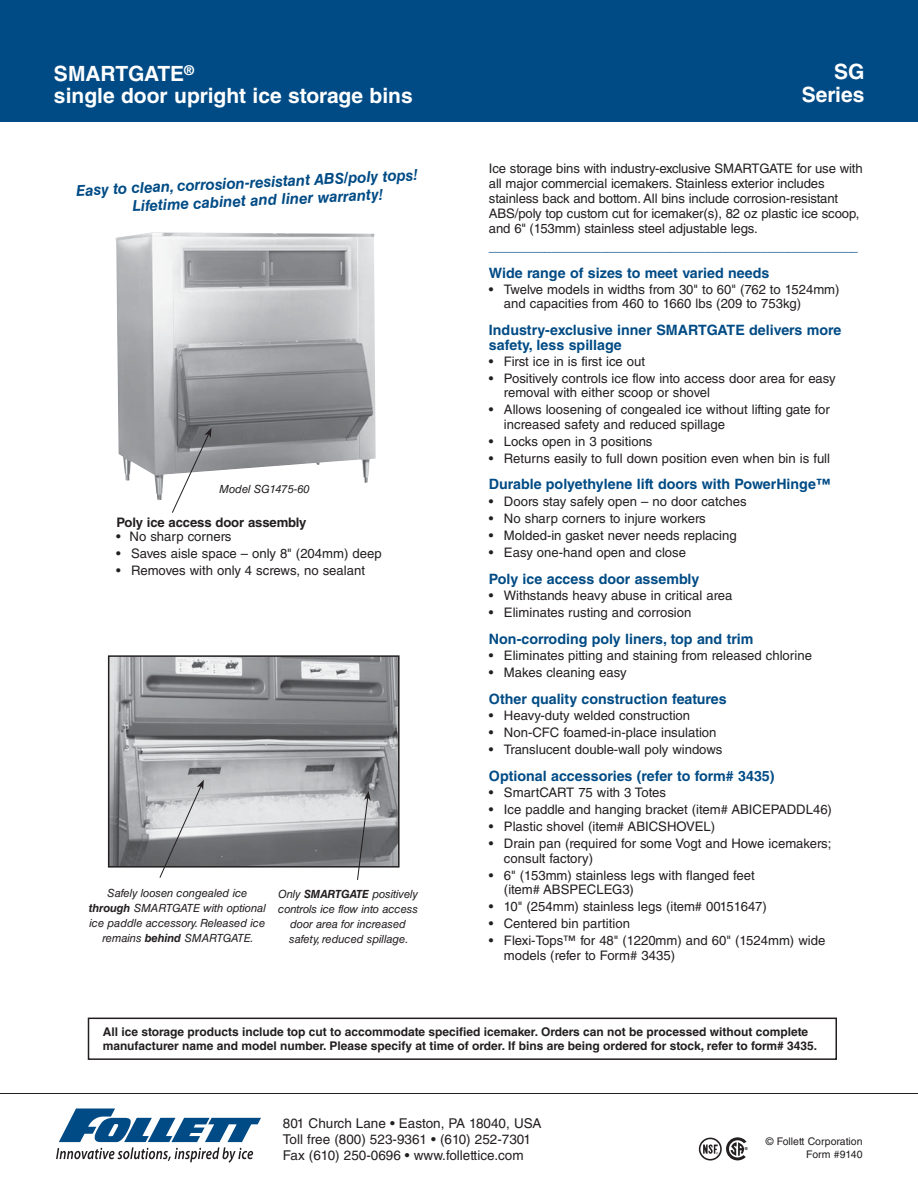
<style>
.page{position:relative;width:918px;height:1188px;background:#fff}
.page>*{position:absolute;margin:0;border:0;box-sizing:border-box;transform-origin:0 0}
.t1{font:700 21px/22.5px "Helvetica LT Std";color:#fff}
.t2{font:italic 700 15px/18px "Helvetica LT Std";color:#004b85}
.t3{font:700 14.25px/15px "Helvetica LT Std";color:#004b85}
.t4{font:13.5px/16.2px "Helvetica LT Std";color:#231f20}
.t5{font:13.2px/14.2px "Helvetica LT Std";color:#231f20}
.t6{font:700 13.2px "Helvetica LT Std";letter-spacing:-.01em;color:#231f20}
.t7{font:12.75px "Helvetica LT Std";color:#004b85}
.t8{font:700 12px/14.4px "Helvetica LT Std";color:#231f20}
.t9{font:italic 11.25px/15px "Helvetica LT Std";letter-spacing:-.01em;color:#231f20;text-align:center}
.t10{font:10.5px/12.6px "Helvetica LT Std";color:#231f20;text-align:right}
.t11{font:700 3.9px "Helvetica";color:#231f20}
.s1{font-weight:700}
</style>
<div class="page">
<img style="left:116px;top:232px;width:260px;height:268px">
<hr style="left:0;top:1093px;width:918px;height:1px;background:#231f20">
<svg style="left:171px;top:428px;width:41px;height:85px"></svg>
<div style="left:0;top:0;width:918px;height:122px;background:#004b85"></div>
<img style="left:111px;top:658px;width:286px;height:207px">
<div style="left:108px;top:655px;width:292px;height:213px;border:2px solid #231f20"></div>
<svg style="left:357px;top:791px;width:14px;height:89px"></svg>
<svg style="left:159px;top:780px;width:45px;height:98px"></svg>
<svg style="left:56px;top:1108px;width:205px;height:55px"></svg>
<svg style="left:699px;top:1138px;width:23px;height:23px"></svg>
<div style="left:726px;top:1137px;width:23px;height:23px;border:3px solid #231f20;border-radius:50%"></div>
<svg style="left:731px;top:1138px;width:18px;height:23px"></svg>
<div style="left:88px;top:1018px;width:749px;height:42px;border:2px solid #231f20"></div>
<h1 class="t1" style="left:54px;top:65px;width:360px">SMARTGATE<sup>®<br></sup>single door upright ice storage bins</h1>
<h1 class="t1" style="left:802px;top:63px;width:64px;text-align:right">SG<br>Series</h1>
<p class="t2" style="left:131px;top:181px;width:288px;text-indent:-56px;rotate:-3deg">Easy to clean, corrosion-resistant ABS/poly tops!<br>Lifetime cabinet and liner warranty!</p>
<p class="t9" style="left:219px;top:483px;width:92px">Model SG1475-60</p>
<p class="t6" style="left:117px;top:517px;width:192px">Poly ice access door assembly</p>
<p class="t5" style="left:116px;top:531px;width:117px">• No sharp corners</p>
<p class="t5" style="left:116px;top:548px;width:267px">• Saves aisle space – only 8" (204mm) deep</p>
<p class="t5" style="left:116px;top:565px;width:250px">• Removes with only 4 screws, no sealant</p>
<p class="t9" style="left:89px;top:887px;width:178px">Safely loosen congealed ice <span class="s1">through</span> SMARTGATE with optional ice paddle accessory. Released ice remains <span class="s1">behind</span> SMARTGATE.</p>
<p class="t9" style="left:278px;top:888px;width:141px">Only <span class="s1">SMARTGATE</span> positively controls ice flow into access door area for increased safety, reduced spillage.</p>
<p class="t5" style="left:489px;top:162px;width:375px;line-height:15px">Ice storage bins with industry-exclusive SMARTGATE for use with all major commercial icemakers. Stainless exterior includes stainless back and bottom. All bins include corrosion-resistant ABS/poly top custom cut for icemaker(s), 82 oz plastic ice scoop, and 6" (153mm) stainless steel adjustable legs.</p>
<p class="t7" style="left:489px;top:242px;width:371px">_____________________________________________________</p>
<p class="t3" style="left:489px;top:267px;width:282px">Wide range of sizes to meet varied needs</p>
<p class="t5" style="left:504px;top:284px;width:337px;text-indent:-15px">• Twelve models in widths from 30" to 60" (762 to 1524mm) and capacities from 460 to 1660 lbs (209 to 753kg)</p>
<p class="t3" style="left:489px;top:324px;width:354px">Industry-exclusive inner SMARTGATE delivers more safety, less spillage</p>
<p class="t5" style="left:489px;top:356px;width:158px">• First ice in is first ice out</p>
<p class="t5" style="left:504px;top:373px;width:333px;text-indent:-15px">• Positively controls ice flow into access door area for easy removal with either scoop or shovel</p>
<p class="t5" style="left:504px;top:404px;width:327px;text-indent:-15px">• Allows loosening of congealed ice without lifting gate for increased safety and reduced spillage</p>
<p class="t5" style="left:489px;top:436px;width:165px">• Locks open in 3 positions</p>
<p class="t5" style="left:489px;top:453px;width:343px">• Returns easily to full down position even when bin is full</p>
<p class="t3" style="left:489px;top:479px;width:343px">Durable polyethylene lift doors with PowerHinge™</p>
<p class="t5" style="left:489px;top:495px;width:259px">• Doors stay safely open – no door catches</p>
<p class="t5" style="left:489px;top:513px;width:218px">• No sharp corners to injure workers</p>
<p class="t5" style="left:489px;top:530px;width:249px">• Molded-in gasket never needs replacing</p>
<p class="t5" style="left:489px;top:547px;width:199px">• Easy one-hand open and close</p>
<p class="t3" style="left:489px;top:573px;width:212px">Poly ice access door assembly</p>
<p class="t5" style="left:489px;top:590px;width:245px">• Withstands heavy abuse in critical area</p>
<p class="t5" style="left:489px;top:607px;width:204px">• Eliminates rusting and corrosion</p>
<p class="t3" style="left:489px;top:633px;width:266px">Non-corroding poly liners, top and trim</p>
<p class="t5" style="left:489px;top:650px;width:325px">• Eliminates pitting and staining from released chlorine</p>
<p class="t5" style="left:489px;top:667px;width:139px">• Makes cleaning easy</p>
<p class="t3" style="left:489px;top:693px;width:239px">Other quality construction features</p>
<p class="t5" style="left:489px;top:710px;width:203px">• Heavy-duty welded construction</p>
<p class="t5" style="left:489px;top:727px;width:229px">• Non-CFC foamed-in-place insulation</p>
<p class="t5" style="left:489px;top:744px;width:235px">• Translucent double-wall poly windows</p>
<p class="t3" style="left:489px;top:770px;width:287px">Optional accessories (refer to form# 3435)</p>
<p class="t5" style="left:489px;top:787px;width:178px">• SmartCART 75 with 3 Totes</p>
<p class="t5" style="left:489px;top:804px;width:345px">• Ice paddle and hanging bracket (item# ABICEPADDL46)</p>
<p class="t5" style="left:489px;top:821px;width:228px">• Plastic shovel (item# ABICSHOVEL)</p>
<p class="t5" style="left:504px;top:838px;width:329px;text-indent:-15px">• Drain pan (required for some Vogt and Howe icemakers; consult factory)</p>
<p class="t5" style="left:504px;top:870px;width:252px;text-indent:-15px">• 6" (153mm) stainless legs with flanged feet (item# ABSPECLEG3)</p>
<p class="t5" style="left:489px;top:901px;width:280px">• 10" (254mm) stainless legs (item# 00151647)</p>
<p class="t5" style="left:489px;top:918px;width:143px">• Centered bin partition</p>
<p class="t5" style="left:504px;top:935px;width:323px;text-indent:-15px">• Flexi-Tops™ for 48" (1220mm) and 60" (1524mm) wide models (refer to Form# 3435)</p>
<p class="t8" style="left:103px;top:1026px;width:716px">All ice storage products include top cut to accommodate specified icemaker. Orders can not be processed without complete manufacturer name and model number. Please specify at time of order. If bins are being ordered for stock, refer to form# 3435.</p>
<p class="t4" style="left:283px;top:1116px;width:260px">801 Church Lane • Easton, PA 18040, USA<br>Toll free (800) 523-9361 • (610) 252-7301<br>Fax (610) 250-0696 • www.follettice.com</p>
<p class="t11" style="left:745px;top:1148px;width:4px">®</p>
<p class="t10" style="left:766px;top:1136px;width:98px">© Follett Corporation<br>Form #9140</p>
</div>
